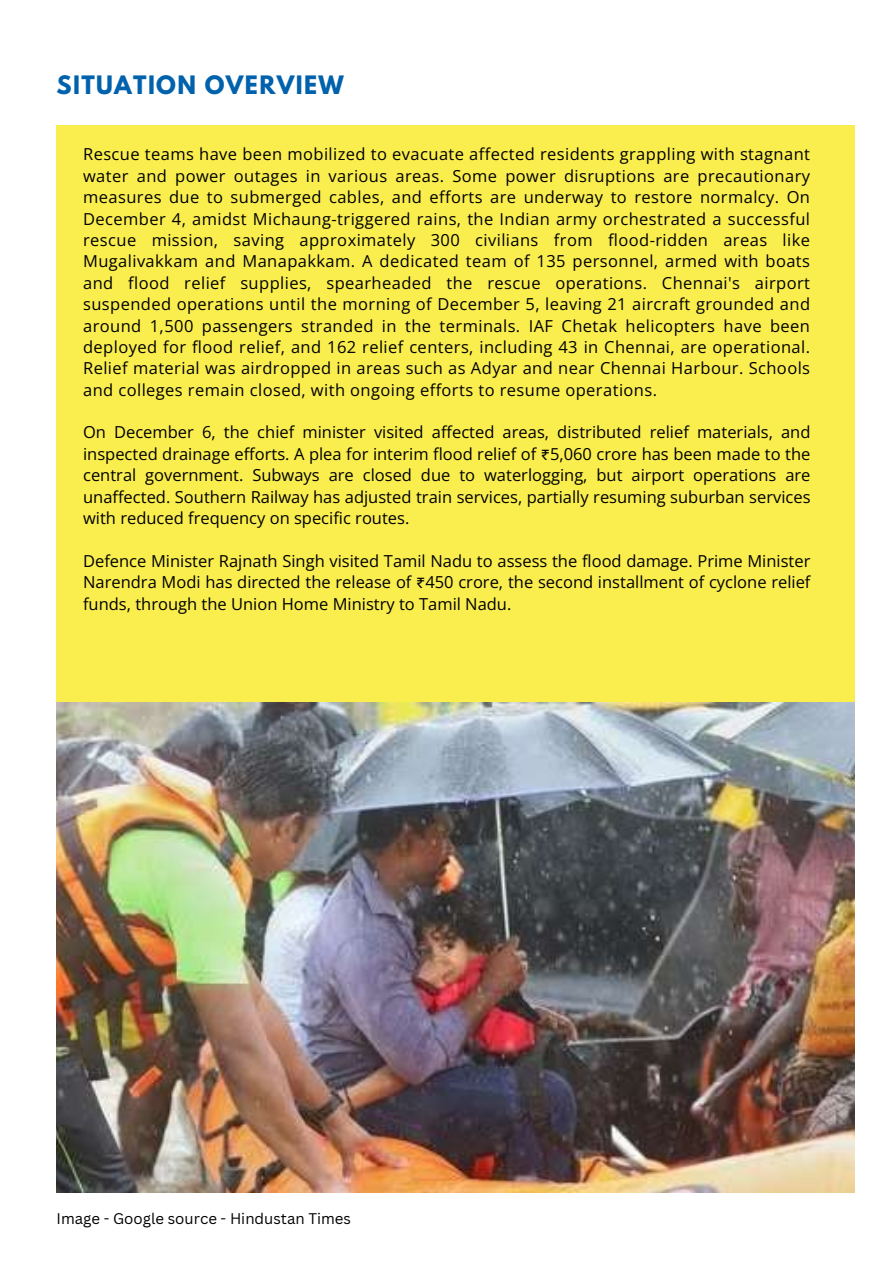
<style>
.page{position:relative;width:894px;height:1264px;background:#fff}
.page>*{position:absolute;margin:0;border:0;box-sizing:border-box;transform-origin:0 0}
.t1{font:700 22.5px "League Spartan";letter-spacing:.06em;color:#0061ac}
.t2{font:16.5px/21.3px "Open Sans";color:#000;text-align:justify}
.t3{font:15px "Canva Sans";color:#000}
.s1{font-family:"Noto Sans Gurmukhi"}
</style>
<div class="page">
<div style="left:57px;top:125px;width:797px;height:577px;background:#faee4f"></div>
<img style="left:57px;top:702px;width:797px;height:490px">
<p class="t1" style="left:57px;top:74px;width:288px">SITUATION OVERVIEW</p>
<p class="t2" style="left:83px;top:143px;width:728px">Rescue teams have been mobilized to evacuate affected residents grappling with stagnant water and power outages in various areas. Some power disruptions are precautionary measures due to submerged cables, and efforts are underway to restore normalcy. On December 4, amidst Michaung-triggered rains, the Indian army orchestrated a successful rescue mission, saving approximately 300 civilians from flood-ridden areas like Mugalivakkam and Manapakkam. A dedicated team of 135 personnel, armed with boats and flood relief supplies, spearheaded the rescue operations. Chennai's airport suspended operations until the morning of December 5, leaving 21 aircraft grounded and around 1,500 passengers stranded in the terminals. IAF Chetak helicopters have been deployed for flood relief, and 162 relief centers, including 43 in Chennai, are operational.<br>Relief material was airdropped in areas such as Adyar and near Chennai Harbour. Schools and colleges remain closed, with ongoing efforts to resume operations.</p>
<p class="t2" style="left:83px;top:421px;width:728px">On December 6, the chief minister visited affected areas, distributed relief materials, and inspected drainage efforts. A plea for interim flood relief of <span class="s1">₹</span>5,060 crore has been made to the central government. Subways are closed due to waterlogging, but airport operations are unaffected. Southern Railway has adjusted train services, partially resuming suburban services with reduced frequency on specific routes.</p>
<p class="t2" style="left:83px;top:549px;width:728px">Defence Minister Rajnath Singh visited Tamil Nadu to assess the flood damage. Prime Minister Narendra Modi has directed the release of <span class="s1">₹</span>450 crore, the second installment of cyclone relief funds, through the Union Home Ministry to Tamil Nadu.</p>
<p class="t3" style="left:57px;top:1207px;width:296px">Image - Google source - Hindustan Times</p>
</div>
